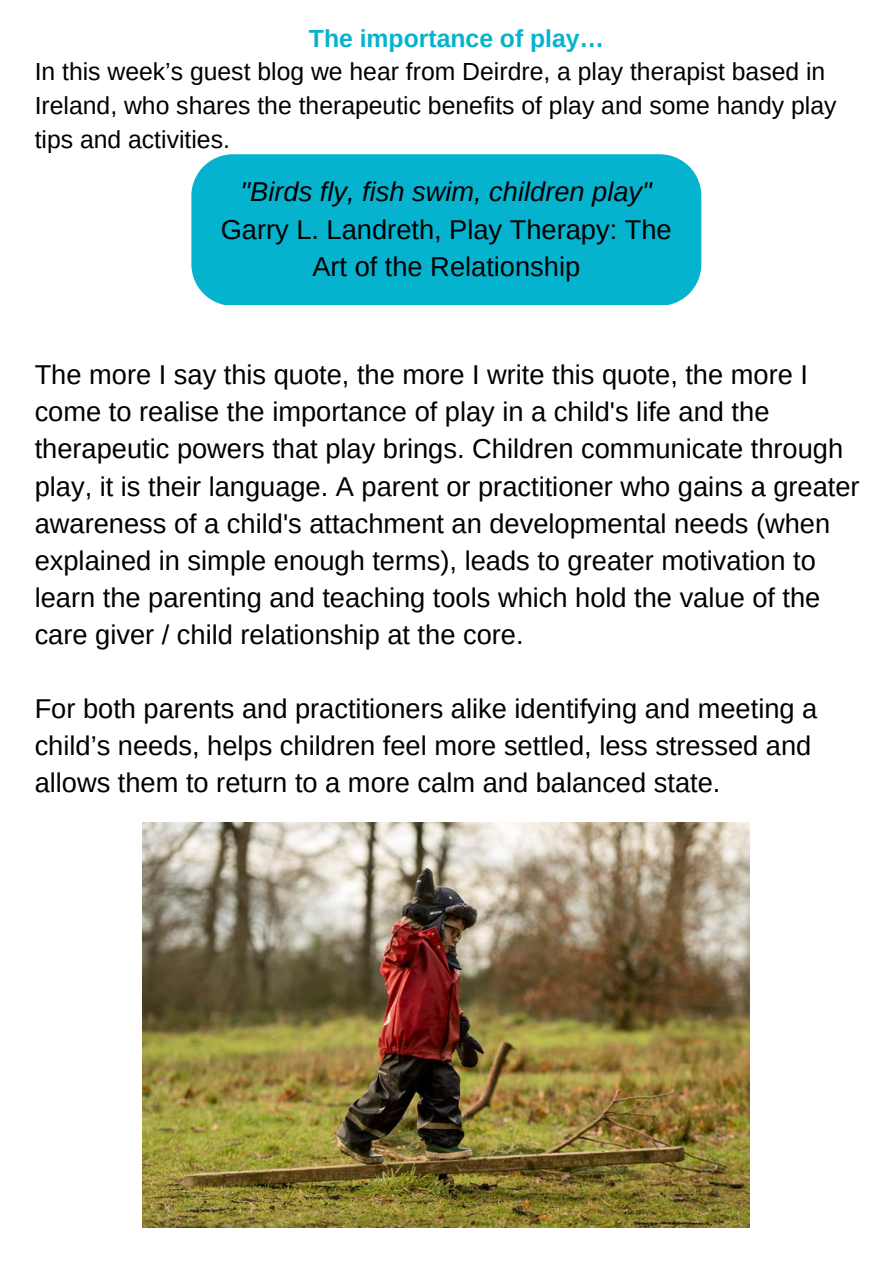
<style>
.page{position:relative;width:893px;height:1264px;background:#fff}
.page>*{position:absolute;margin:0;border:0;box-sizing:border-box;transform-origin:0 0}
.t1{font:27.3px/37px "Arimo";color:#000}
.t2{font:italic 27.3px "Arimo";color:#000}
.t3{font:24.75px/33.8px "Arimo";color:#000}
.t4{font:700 24.75px "Arimo";color:#06b3ce}
</style>
<div class="page">
<div style="left:191px;top:154px;width:510px;height:151px;background:#06b3ce"></div>
<img style="left:142px;top:822px;width:607px;height:405px">
<p class="t4" style="left:309px;top:24px;width:297px">The importance of play…</p>
<p class="t3" style="left:35px;top:55px;width:803px">In this week’s guest blog we hear from Deirdre, a play therapist based in<br>Ireland, who shares the therapeutic benefits of play and some handy play tips and activities.</p>
<p class="t2" style="left:241px;top:177px;width:413px">"Birds fly, fish swim, children play"</p>
<p class="t1" style="left:221px;top:210px;width:452px;text-align:center">Garry L. Landreth, Play Therapy: The<br>Art of the Relationship</p>
<p class="t1" style="left:35px;top:356px;width:826px">The more I say this quote, the more I write this quote, the more I come to realise the importance of play in a child's life and the therapeutic powers that play brings. Children communicate through play, it is their language. A parent or practitioner who gains a greater awareness of a child's attachment an developmental needs (when explained in simple enough terms), leads to greater motivation to learn the parenting and teaching tools which hold the value of the care giver / child relationship at the core.</p>
<p class="t1" style="left:35px;top:690px;width:784px">For both parents and practitioners alike identifying and meeting a child’s needs, helps children feel more settled, less stressed and allows them to return to a more calm and balanced state.</p>
</div>
